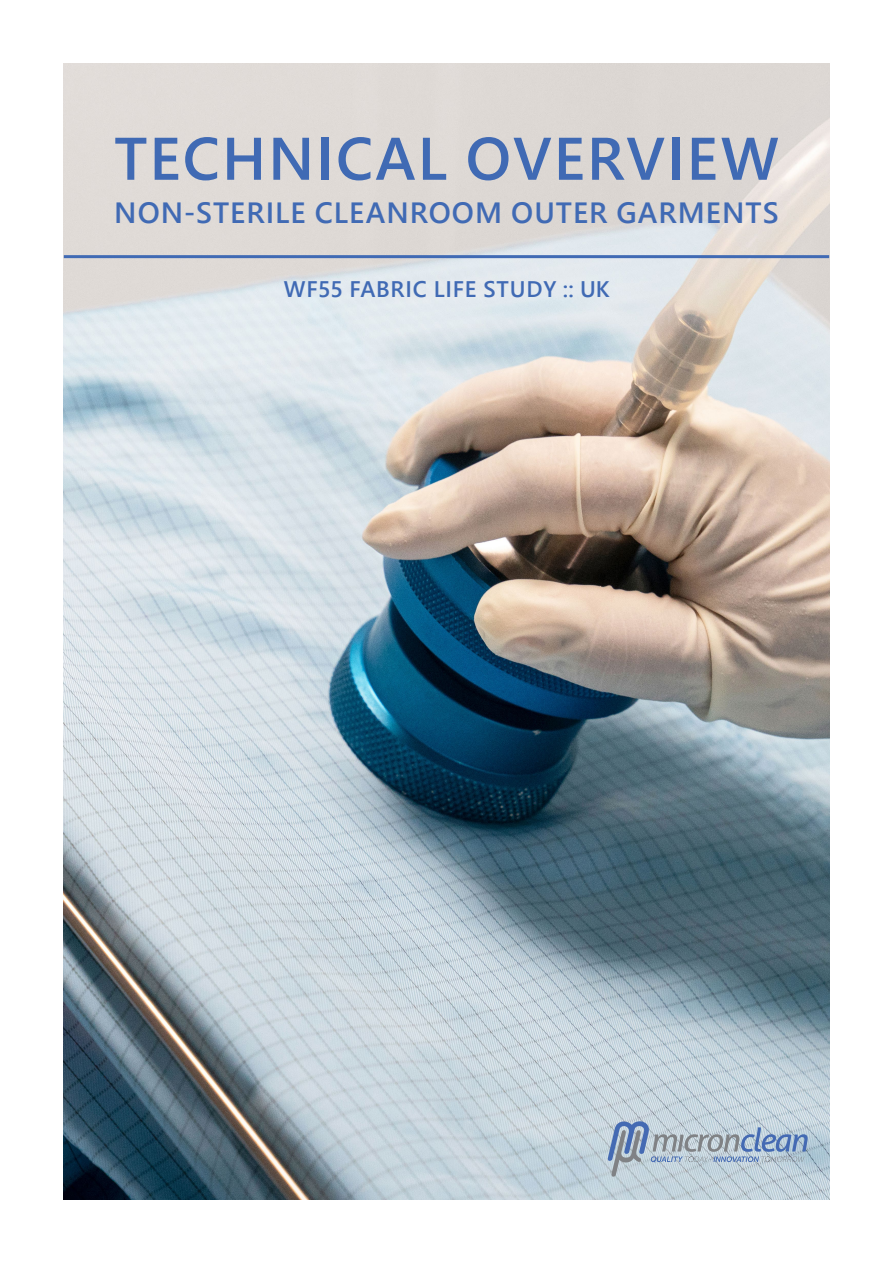
<style>
.page{position:relative;width:893px;height:1263px;background:#fff}
.page>*{position:absolute;margin:0;border:0;box-sizing:border-box;transform-origin:0 0}
.t1{font:600 60px "Segoe UI";letter-spacing:.035em;color:#406ab4}
.t2{font:600 29.25px "Segoe UI";letter-spacing:.035em;color:#406ab4}
.t3{font:600 22.5px "Segoe UI";letter-spacing:.035em;color:#406ab4}
</style>
<div class="page">
<img style="left:64px;top:64px;width:765px;height:1135px">
<hr style="left:64px;top:255px;width:765px;height:3px;background:#406ab4">
<svg style="left:608px;top:1121px;width:200px;height:56px;background:#abbccc"></svg>
<p class="t1" style="left:114px;top:102px;width:666px">TECHNICAL OVERVIEW</p>
<p class="t2" style="left:114px;top:185px;width:666px">NON-STERILE CLEANROOM OUTER GARMENTS</p>
<p class="t3" style="left:284px;top:268px;width:327px">WF55 FABRIC LIFE STUDY :: UK</p>
</div>
